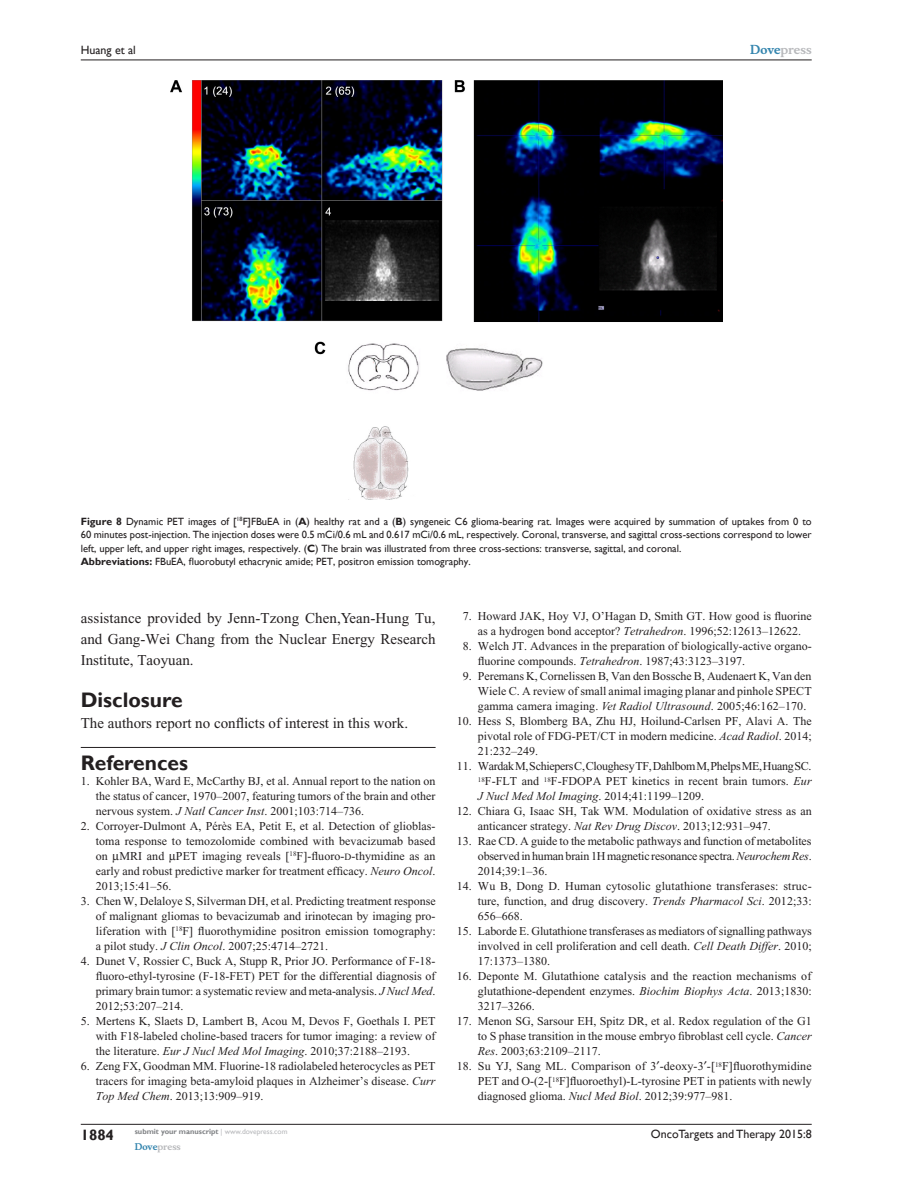
<style>
.page{position:relative;width:918px;height:1188px;background:#fff}
.page>*{position:absolute;margin:0;border:0;box-sizing:border-box;transform-origin:0 0}
.RefH{font:700 21px "Gill Sans";color:#231f20}
.TxF{font:15px/21px "Times New Roman";color:#231f20;text-align:justify}
.t1{font:700 15px "Gill Sans";color:#231f20}
.RefNL2{font:12px/15px "Times New Roman";color:#231f20;text-align:justify}
.RefNL1{font:12px/15px "Times New Roman";color:#231f20;text-align:justify}
.t2{font:12px "Gill Sans";color:#231f20}
.t3{font:700 12px "Musee";color:#b8b9bc}
.FigC{font:10.5px/13.5px "Gill Sans";color:#231f20;text-align:justify}
.FigSNRI{font:10.5px "Gill Sans";color:#231f20}
.t4{font:700 9px "Musee";color:#b8b9bc}
.t5{font:700 7.5px "Gill Sans";color:#808285}
.s1{color:#3485ae}
.s2{font-weight:700}
.s3{font-style:italic}
.s4{font-family:"Times New Roman PS SC800";font-size:9.6px}
.s5{font-weight:400;color:#b8b9bc}
</style>
<div class="page">
<hr style="left:81px;top:1124px;width:731px;height:1px;background:#231f20">
<hr style="left:81px;top:60px;width:731px;height:1px;background:#231f20">
<img style="left:170px;top:81px;width:552px;height:419px">
<hr style="left:81px;top:747px;width:355px;height:1px;background:#231f20">
<p class="t2" style="left:81px;top:43px;width:57px">Huang et al</p>
<p class="t3" style="left:750px;top:43px;width:63px"><span class="s1">Dove</span>press</p>
<p class="FigC" style="left:81px;top:515px;width:732px"><span class="s2">Figure 8</span> Dynamic PET images of [<sup>18</sup>F]FBuEA in (<span class="s2">A</span>) healthy rat and a (<span class="s2">B</span>) syngeneic C6 glioma-bearing rat. Images were acquired by summation of uptakes from 0 to 60 minutes post-injection. The injection doses were 0.5 mCi/0.6 mL and 0.617 mCi/0.6 mL, respectively. Coronal, transverse, and sagittal cross-sections correspond to lower left, upper left, and upper right images, respectively. (<span class="s2">C</span>) The brain was illustrated from three cross-sections: transverse, sagittal, and coronal.</p>
<p class="FigSNRI" style="left:81px;top:556px;width:391px"><span class="s2">Abbreviations:</span> FBuEA, fluorobutyl ethacrynic amide; PET, positron emission tomography.</p>
<p class="TxF" style="left:81px;top:607px;width:356px">assistance provided by Jenn-Tzong Chen,Yean-Hung Tu, and Gang-Wei Chang from the Nuclear Energy Research Institute, Taoyuan.</p>
<h1 class="RefH" style="left:81px;top:687px;width:103px">Disclosure</h1>
<p class="TxF" style="left:81px;top:713px;width:329px">The authors report no conflicts of interest in this work.</p>
<p class="RefH" style="left:81px;top:751px;width:109px">References</p>
<p class="RefNL1" style="left:96px;top:774px;width:341px;text-indent:-15px">1. Kohler BA, Ward E, McCarthy BJ, et al. Annual report to the nation on the status of cancer, 1970–2007, featuring tumors of the brain and other nervous system. <span class="s3">J Natl Cancer Inst</span>. 2001;103:714–736.</p>
<p class="RefNL1" style="left:96px;top:819px;width:341px;text-indent:-15px">2. Corroyer-Dulmont A, Pérès EA, Petit E, et al. Detection of glioblas&shy;toma response to temozolomide combined with bevacizumab based on MRI and PET imaging reveals [<sup>18</sup>F]-fluoro-<span class="s4">d</span>-thymidine as an early and robust predictive marker for treatment efficacy. <span class="s3">Neuro Oncol</span>.<br>2013;15:41–56.</p>
<p class="RefNL1" style="left:96px;top:894px;width:342px;text-indent:-15px">3. Chen W, Delaloye S, Silverman DH, et al. Predicting treatment response of malignant gliomas to bevacizumab and irinotecan by imaging pro&shy;liferation with [<sup>18</sup>F] fluorothymidine positron emission tomography: a pilot study. <span class="s3">J Clin Oncol</span>. 2007;25:4714–2721.</p>
<p class="RefNL1" style="left:96px;top:954px;width:341px;text-indent:-15px">4. Dunet V, Rossier C, Buck A, Stupp R, Prior JO. Performance of F-18- fluoro-ethyl-tyrosine (F-18-FET) PET for the differential diagnosis of primary brain tumor: a systematic review and meta-analysis. <span class="s3">J Nucl Med</span>.<br>2012;53:207–214.</p>
<p class="RefNL1" style="left:96px;top:1014px;width:341px;text-indent:-15px">5. Mertens K, Slaets D, Lambert B, Acou M, Devos F, Goethals I. PET with F18-labeled choline-based tracers for tumor imaging: a review of the literature. <span class="s3">Eur J Nucl Med Mol Imaging</span>. 2010;37:2188–2193.</p>
<p class="RefNL1" style="left:96px;top:1059px;width:341px;text-indent:-15px">6. Zeng FX, Goodman MM. Fluorine-18 radiolabeled heterocycles as PET tracers for imaging beta-amyloid plaques in Alzheimer’s disease. <span class="s3">Curr Top Med Chem</span>. 2013;13:909–919.</p>
<p class="RefNL2" style="left:463px;top:609px;width:350px;text-align:center">7. Howard JAK, Hoy VJ, O’Hagan D, Smith GT. How good is fluorine as a hydrogen bond acceptor? <span class="s3">Tetrahedron</span>. 1996;52:12613–12622.</p>
<p class="RefNL2" style="left:478px;top:639px;width:335px;text-indent:-15px">8. Welch JT. Advances in the preparation of biologically-active organo&shy;fluorine compounds. <span class="s3">Tetrahedron</span>. 1987;43:3123–3197.</p>
<p class="RefNL2" style="left:478px;top:669px;width:335px;text-indent:-15px">9. Peremans K, Cornelissen B, Van den Bossche B, Audenaert K, Van den Wiele C. A review of small animal imaging planar and pinhole SPECT gamma camera imaging. <span class="s3">Vet Radiol Ultrasound</span>. 2005;46:162–170.</p>
<p class="RefNL2" style="left:478px;top:714px;width:335px;text-indent:-21px">10. Hess S, Blomberg BA, Zhu HJ, Hoilund-Carlsen PF, Alavi A. The pivotal role of FDG-PET/CT in modern medicine. <span class="s3">Acad Radiol</span>. 2014; 21:232–249.</p>
<p class="RefNL2" style="left:478px;top:759px;width:335px;text-indent:-21px">11. Wardak M, Schiepers C, Cloughesy TF, Dahlbom M, Phelps ME, Huang SC.<br><sup>18</sup>F-FLT and <sup>18</sup>F-FDOPA PET kinetics in recent brain tumors. <span class="s3">Eur J Nucl Med Mol Imaging</span>. 2014;41:1199–1209.</p>
<p class="RefNL2" style="left:478px;top:804px;width:335px;text-indent:-21px">12. Chiara G, Isaac SH, Tak WM. Modulation of oxidative stress as an anticancer strategy. <span class="s3">Nat Rev Drug Discov</span>. 2013;12:931–947.</p>
<p class="RefNL2" style="left:478px;top:834px;width:335px;text-indent:-21px">13. Rae CD. A guide to the metabolic pathways and function of metabolites observed in human brain 1H magnetic resonance spectra. <span class="s3">Neurochem Res</span>.<br>2014;39:1–36.</p>
<p class="RefNL2" style="left:478px;top:879px;width:335px;text-indent:-21px">14. Wu B, Dong D. Human cytosolic glutathione transferases: struc&shy;ture, function, and drug discovery. <span class="s3">Trends Pharmacol Sci</span>. 2012;33:<br>656–668.</p>
<p class="RefNL2" style="left:478px;top:924px;width:335px;text-indent:-21px">15. Laborde E. Glutathione transferases as mediators of signalling pathways involved in cell proliferation and cell death. <span class="s3">Cell Death Differ</span>. 2010; 17:1373–1380.</p>
<p class="RefNL2" style="left:478px;top:969px;width:335px;text-indent:-21px">16. Deponte M. Glutathione catalysis and the reaction mechanisms of glutathione-dependent enzymes. <span class="s3">Biochim Biophys Acta</span>. 2013;1830:<br>3217–3266.</p>
<p class="RefNL2" style="left:478px;top:1014px;width:335px;text-indent:-21px">17. Menon SG, Sarsour EH, Spitz DR, et al. Redox regulation of the G1 to S phase transition in the mouse embryo fibroblast cell cycle. <span class="s3">Cancer Res</span>. 2003;63:2109–2117.</p>
<p class="RefNL2" style="left:478px;top:1059px;width:335px;text-indent:-21px">18. Su YJ, Sang ML. Comparison of 3 -deoxy-3 -[<sup>18</sup>F]fluorothymidine PET and O-(2-[<sup>18</sup>F]fluoroethyl)-L-tyrosine PET in patients with newly diagnosed glioma. <span class="s3">Nucl Med Biol</span>. 2012;39:977–981.</p>
<p class="t1" style="left:81px;top:1126px;width:35px">1884</p>
<p class="t5" style="left:135px;top:1127px;width:154px">submit your manuscript <span class="s5">| www.dovepress.com</span></p>
<p class="t4" style="left:135px;top:1141px;width:48px"><span class="s1">Dove</span>press</p>
<p class="t2" style="left:651px;top:1127px;width:162px">OncoTargets and Therapy 2015:8</p>
</div>
